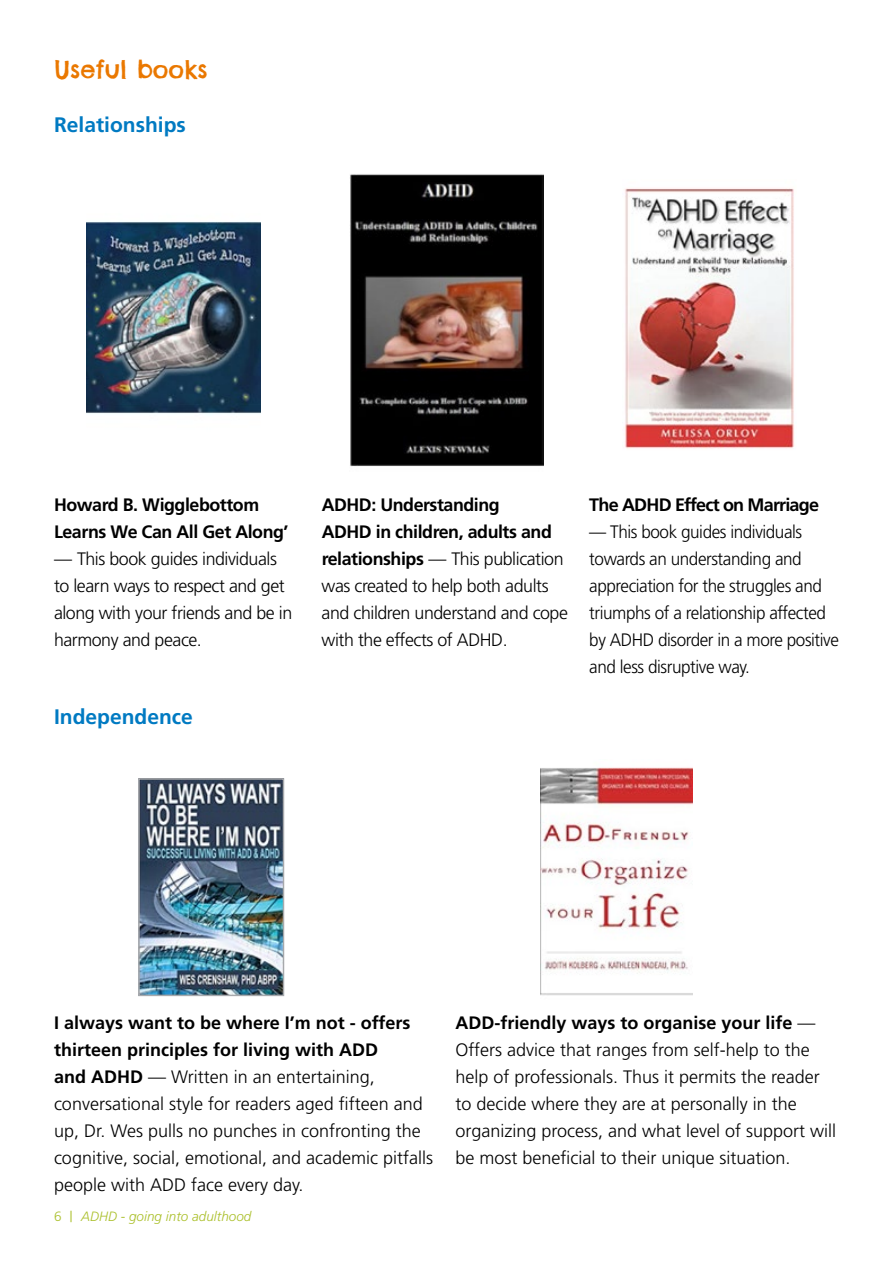
<style>
.page{position:relative;width:893px;height:1263px;background:#fff}
.page>*{position:absolute;margin:0;border:0;box-sizing:border-box;transform-origin:0 0}
.t1{font:24px "Chelsea Market";color:#ea7800}
.t2{font:700 21px "Frutiger";color:#007ac2}
.t3{font:300 18px/27px "Frutiger";color:#000}
.t4{font:300 18px/27px "Frutiger";letter-spacing:-.02em;color:#000}
.t5{font:300 18px/27px "Frutiger";letter-spacing:-.02em;color:#000;scale:.95 1}
.t6{font:700 18px/27px "Frutiger";letter-spacing:-.025em;color:#000}
.t7{font:700 18px "Frutiger";letter-spacing:-.045em;color:#000}
.t8{font:italic 300 13.5px "Frutiger";color:#abc02c}
.s1{font-weight:700}
.s2{font-style:normal}
.s3{font-style:normal;font-size:15px}
</style>
<div class="page">
<img style="left:141px;top:781px;width:140px;height:212px">
<div style="left:138px;top:778px;width:146px;height:218px;border:2px solid #a7a9ac"></div>
<img style="left:540px;top:767px;width:153px;height:229px">
<img style="left:86px;top:222px;width:175px;height:192px">
<img style="left:350px;top:174px;width:193px;height:293px">
<img style="left:624px;top:188px;width:170px;height:261px">
<h1 class="t1" style="left:54px;top:54px;width:155px">Useful books</h1>
<p class="t2" style="left:54px;top:112px;width:133px">Relationships</p>
<p class="t6" style="left:54px;top:491px;width:236px">Howard B. Wigglebottom<br>Learns We Can All Get Along’</p>
<p class="t4" style="left:54px;top:545px;width:240px">— This book guides individuals to learn ways to respect and get along with your friends and be in harmony and peace.</p>
<p class="t2" style="left:54px;top:704px;width:140px">Independence</p>
<p class="t4" style="left:322px;top:491px;width:248px"><span class="s1">ADHD: Understanding<br>ADHD in children, adults and relationships</span> — This publication was created to help both adults and children understand and cope with the effects of ADHD.</p>
<p class="t7" style="left:589px;top:494px;width:231px">The ADHD Effect on Marriage</p>
<p class="t5" style="left:589px;top:518px;width:264px">— This book guides individuals towards an understanding and appreciation for the struggles and triumphs of a relationship affected by ADHD disorder in a more positive and less disruptive way.</p>
<p class="t3" style="left:54px;top:1009px;width:381px"><span class="s1">I always want to be where I’m not - offers thirteen principles for living with ADD<br>and ADHD</span> — Written in an entertaining, conversational style for readers aged fifteen and up, Dr. Wes pulls no punches in confronting the cognitive, social, emotional, and academic pitfalls people with ADD face every day.</p>
<p class="t3" style="left:455px;top:1009px;width:382px"><span class="s1">ADD-friendly ways to organise your life</span> — Offers advice that ranges from self-help to the help of professionals. Thus it permits the reader to decide where they are at personally in the organizing process, and what level of support will be most beneficial to their unique situation.</p>
<p class="t8" style="left:54px;top:1208px;width:199px"><span class="s2">6</span> <span class="s3">|</span> ADHD - going into adulthood</p>
</div>
